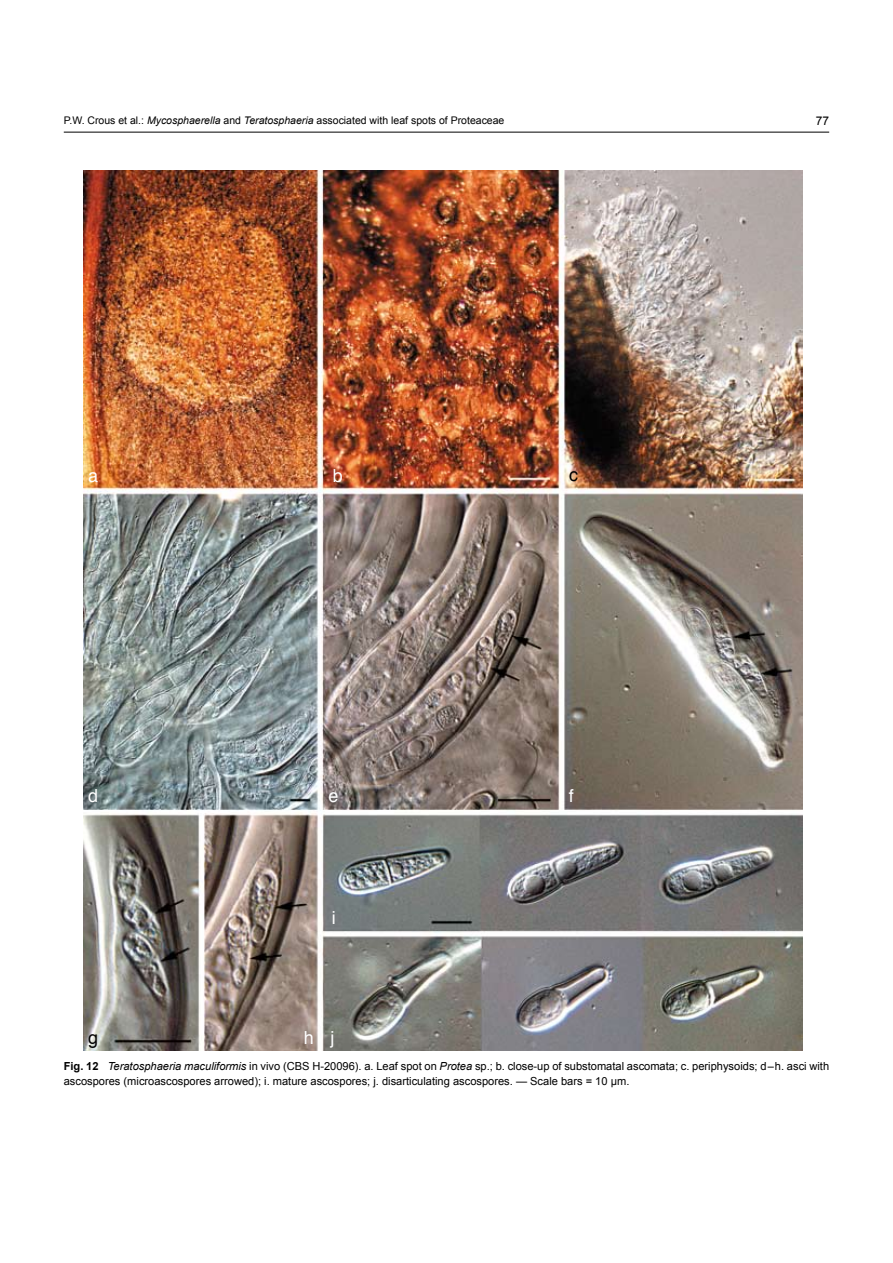
<style>
.page{position:relative;width:893px;height:1263px;background:#fff}
.page>*{position:absolute;margin:0;border:0;box-sizing:border-box;transform-origin:0 0}
.t1{font:18px "Helvetica";color:#fff}
.t2{font:18px "Helvetica";color:#000}
.t3{font:12px "Arial";color:#000}
.t4{font:11.1px/14.4px "Arial";color:#000}
.t5{font:10.5px "Arial";color:#000}
.s1{font-style:italic}
.s2{font-weight:700}
</style>
<div class="page">
<hr style="left:64px;top:132px;width:765px;height:1px;background:#000">
<img style="left:84px;top:170px;width:719px;height:880px">
<p class="t5" style="left:64px;top:115px;width:442px">P.W. Crous et al.: <span class="s1">Mycosphaerella</span> and <span class="s1">Teratosphaeria</span> associated with leaf spots of Proteaceae</p>
<p class="t3" style="left:816px;top:114px;width:15px">77</p>
<h1 class="t1" style="left:88px;top:461px;width:12px">a</h1>
<h1 class="t1" style="left:333px;top:461px;width:12px">b</h1>
<h1 class="t2" style="left:569px;top:460px;width:10px">c</h1>
<h1 class="t1" style="left:88px;top:781px;width:12px">d</h1>
<h1 class="t1" style="left:328px;top:781px;width:12px">e</h1>
<h1 class="t1" style="left:569px;top:781px;width:7px">f</h1>
<h1 class="t1" style="left:332px;top:902px;width:5px">i</h1>
<h1 class="t2" style="left:88px;top:1022px;width:12px">g</h1>
<h1 class="t1" style="left:304px;top:1022px;width:12px">h</h1>
<h1 class="t1" style="left:331px;top:1022px;width:5px">j</h1>
<p class="t4" style="left:64px;top:1059px;width:767px"><span class="s2">Fig. 12</span> <span class="s1">Teratosphaeria maculiformis</span> in vivo (CBS H-20096). a. Leaf spot on <span class="s1">Protea</span> sp.; b. close-up of substomatal ascomata; c. periphysoids; d–h. asci with ascospores (microascospores arrowed); i. mature ascospores; j. disarticulating ascospores. — Scale bars = 10 µm.</p>
</div>
